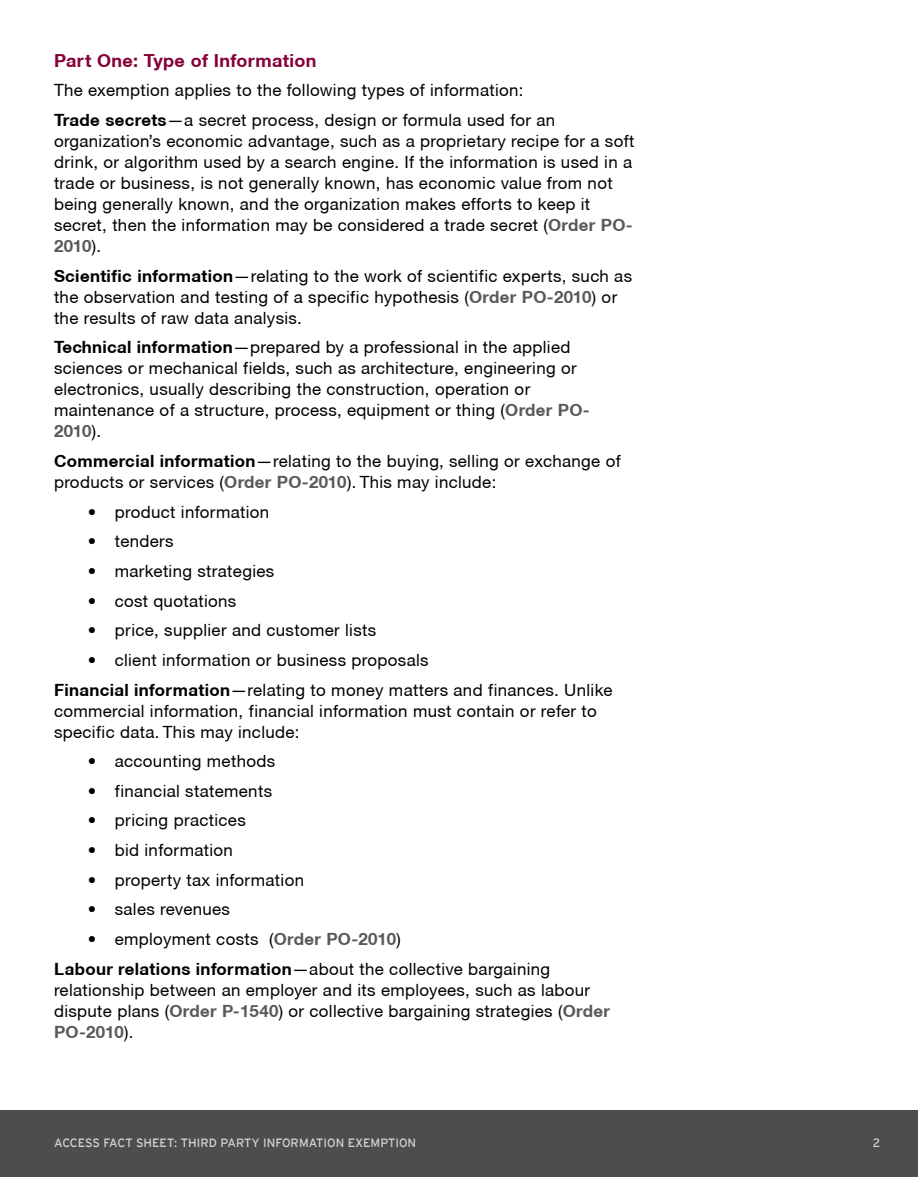
<style>
.page{position:relative;width:918px;height:1188px;background:#fff}
.page>*{position:absolute;margin:0;border:0;box-sizing:border-box;transform-origin:0 0}
.subhead_2{font:700 18px "Helvetica Neue CE";letter-spacing:.02em;color:#860038}
._0_body_text{font:16.8px/21px "Helvetica Neue CE";letter-spacing:.02em;color:#000}
.t1{font:12px "Interstate Mono";letter-spacing:.005em;color:#d1d3d4}
.t2{font:12px "Interstate Mono";letter-spacing:.005em;color:#fff}
.s1{font-weight:700}
.s2{font-weight:700;color:#58595b}
</style>
<div class="page">
<div style="left:0;top:1110px;width:918px;height:67px;background:#4d4d4f"></div>
<p class="subhead_2" style="left:54px;top:49px;width:264px">Part One: Type of Information</p>
<p class="_0_body_text" style="left:54px;top:80px;width:471px">The exemption applies to the following types of information:</p>
<p class="_0_body_text" style="left:54px;top:110px;width:582px"><span class="s1">Trade secrets</span>—a secret process, design or formula used for an organization’s economic advantage, such as a proprietary recipe for a soft drink, or algorithm used by a search engine. If the information is used in a trade or business, is not generally known, has economic value from not being generally known, and the organization makes efforts to keep it secret, then the information may be considered a trade secret (<span class="s2">Order PO-2010</span>).</p>
<p class="_0_body_text" style="left:54px;top:265px;width:580px"><span class="s1">Scientific information</span>—relating to the work of scientific experts, such as the observation and testing of a specific hypothesis (<span class="s2">Order PO-2010</span>) or the results of raw data analysis.</p>
<p class="_0_body_text" style="left:54px;top:337px;width:537px"><span class="s1">Technical information</span>—prepared by a professional in the applied sciences or mechanical fields, such as architecture, engineering or electronics, usually describing the construction, operation or maintenance of a structure, process, equipment or thing (<span class="s2">Order PO-2010</span>).</p>
<p class="_0_body_text" style="left:54px;top:451px;width:568px"><span class="s1">Commercial information</span>—relating to the buying, selling or exchange of products or services (<span class="s2">Order PO-2010</span>). This may include:</p>
<p class="_0_body_text" style="left:88px;top:501px;width:183px">• product information</p>
<p class="_0_body_text" style="left:88px;top:531px;width:87px">• tenders</p>
<p class="_0_body_text" style="left:88px;top:561px;width:188px">• marketing strategies</p>
<p class="_0_body_text" style="left:88px;top:590px;width:150px">• cost quotations</p>
<p class="_0_body_text" style="left:88px;top:620px;width:290px">• price, supplier and customer lists</p>
<p class="_0_body_text" style="left:88px;top:650px;width:342px">• client information or business proposals</p>
<p class="_0_body_text" style="left:54px;top:679px;width:560px"><span class="s1">Financial information</span>—relating to money matters and finances. Unlike commercial information, financial information must contain or refer to specific data. This may include:</p>
<p class="_0_body_text" style="left:88px;top:751px;width:189px">• accounting methods</p>
<p class="_0_body_text" style="left:88px;top:780px;width:186px">• financial statements</p>
<p class="_0_body_text" style="left:88px;top:810px;width:160px">• pricing practices</p>
<p class="_0_body_text" style="left:88px;top:840px;width:147px">• bid information</p>
<p class="_0_body_text" style="left:88px;top:869px;width:218px">• property tax information</p>
<p class="_0_body_text" style="left:88px;top:899px;width:144px">• sales revenues</p>
<p class="_0_body_text" style="left:88px;top:929px;width:315px">• employment costs (<span class="s2">Order PO-2010</span>)</p>
<p class="_0_body_text" style="left:54px;top:958px;width:557px"><span class="s1">Labour relations information</span>—about the collective bargaining relationship between an employer and its employees, such as labour dispute plans (<span class="s2">Order P-1540</span>) or collective bargaining strategies (<span class="s2">Order PO-2010</span>).</p>
<p class="t2" style="left:108px;top:1135px;width:380px">TECHNOLOGY FACT SHEET: PROTECTING AGAINST RANSOMWARE</p>
<p class="t1" style="left:873px;top:1136px;width:9px">2</p>
<p class="t1" style="left:54px;top:1136px;width:364px">ACCESS FACT SHEET: THIRD PARTY INFORMATION EXEMPTION</p>
</div>
